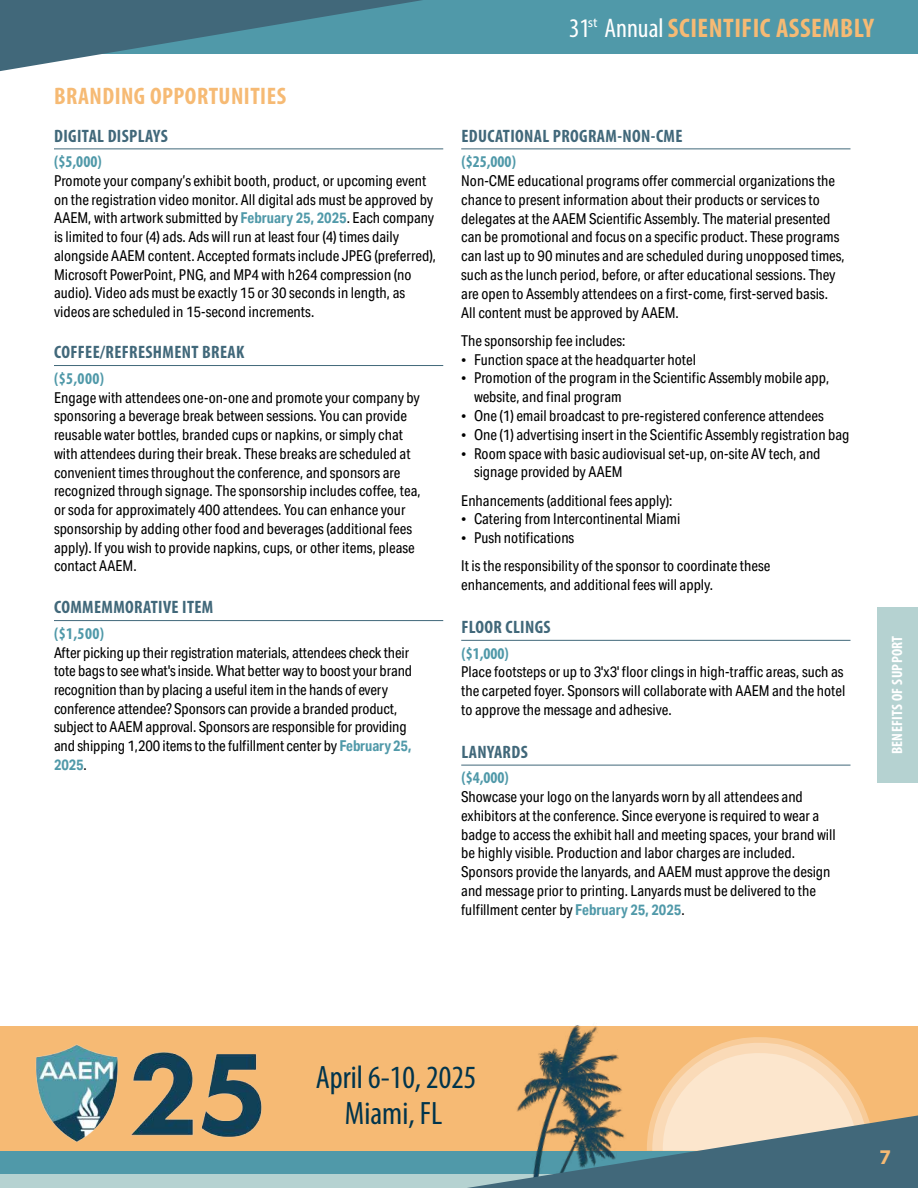
<style>
.page{position:relative;width:918px;height:1188px;background:#fff}
.page>*{position:absolute;margin:0;border:0;box-sizing:border-box;transform-origin:0 0}
.t1{font:condensed 32.55px/35.4px "Myriad Pro";color:#00344c;text-align:center}
.t2{font:700 condensed 27px "Myriad Pro";letter-spacing:.02em;color:#f6ba74}
.t3{font:700 condensed 24px "Myriad Pro";letter-spacing:.02em;color:#f6ba74}
.t4{font:700 21px "Myriad Pro";color:#f6ba74}
.t5{font:700 condensed 18px "Myriad Pro";letter-spacing:.02em;color:#41687a}
.t6{font:700 condensed 16.5px "Myriad Pro";color:#5099a9}
.t7{font:15px/18.8px "Aktiv Grotesk Cd";color:#000}
.t8{font:700 condensed 15px "Myriad Pro";letter-spacing:.02em;color:#fff}
.t9{font:13.5px "Myriad Pro";color:#fff}
.s1{font-weight:700;color:#5099a9}
.s2{font-weight:400;color:#fff}
.s3{font-weight:400;font-size:15.75px;color:#5099a9}
.s4{font-family:"Times New Roman"}
</style>
<div class="page">
<div style="left:878px;top:608px;width:40px;height:175px;background:#b5d2d1"></div>
<hr style="left:54px;top:148px;width:389px;height:1px;background:#41687a">
<hr style="left:54px;top:365px;width:389px;height:1px;background:#41687a">
<hr style="left:54px;top:620px;width:389px;height:1px;background:#41687a">
<hr style="left:461px;top:148px;width:389px;height:1px;background:#41687a">
<hr style="left:461px;top:640px;width:389px;height:1px;background:#41687a">
<hr style="left:461px;top:765px;width:389px;height:1px;background:#41687a">
<div style="left:0;top:0;width:918px;height:54px;background:#5099a9"></div>
<div style="left:0;top:1151px;width:918px;height:9px;background:#5099a9"></div>
<div style="left:0;top:1155px;width:918px;height:33px;background:#5099a9"></div>
<div style="left:0;top:1174px;width:563px;height:14px;background:#b5d2d1"></div>
<div style="left:0;top:1026px;width:918px;height:125px;background:#f6ba74"></div>
<img style="left:35px;top:1044px;width:227px;height:98px">
<img style="left:569px;top:1025px;width:29px;height:12px">
<svg style="left:467px;top:1037px;width:451px;height:151px"></svg>
<svg style="left:0;top:0;width:422px;height:71px"></svg>
<h3 class="t3" style="left:54px;top:81px;width:233px">BRANDING OPPORTUNITIES</h3>
<p class="t5" style="left:54px;top:124px;width:115px">DIGITAL DISPLAYS</p>
<p class="t6" style="left:54px;top:151px;width:49px">($5,000)</p>
<p class="t7" style="left:54px;top:171px;width:384px">Promote your company’s exhibit booth, product, or upcoming event on the registration video monitor. All digital ads must be approved by AAEM, with artwork submitted by <span class="s1">February 25, 2025</span>. Each company is limited to four (4) ads. Ads will run at least four (4) times daily alongside AAEM content. Accepted formats include JPEG (preferred), Microsoft PowerPoint, PNG, and MP4 with h264 compression (no audio). Video ads must be exactly 15 or 30 seconds in length, as videos are scheduled in 15-second increments.</p>
<p class="t5" style="left:54px;top:341px;width:192px">COFFEE/REFRESHMENT BREAK</p>
<p class="t6" style="left:54px;top:368px;width:51px">($5,000)</p>
<p class="t7" style="left:54px;top:388px;width:368px">Engage with attendees one-on-one and promote your company by sponsoring a beverage break between sessions. You can provide reusable water bottles, branded cups or napkins, or simply chat with attendees during their break. These breaks are scheduled at convenient times throughout the conference, and sponsors are recognized through signage. The sponsorship includes coffee, tea, or soda for approximately 400 attendees. You can enhance your sponsorship by adding other food and beverages (additional fees apply). If you wish to provide napkins, cups, or other items, please contact AAEM.</p>
<p class="t5" style="left:54px;top:596px;width:161px">COMMEMMORATIVE ITEM</p>
<p class="t6" style="left:54px;top:623px;width:51px">($1,500)</p>
<p class="t7" style="left:54px;top:643px;width:360px">After picking up their registration materials, attendees check their tote bags to see what's inside. What better way to boost your brand recognition than by placing a useful item in the hands of every conference attendee? Sponsors can provide a branded product, subject to AAEM approval. Sponsors are responsible for providing and shipping 1,200 items to the fulfillment center by <span class="s1">February 25, 2025</span>.</p>
<h2 class="t2" style="left:569px;top:11px;width:307px"><span class="s2">31</span><span class="s3">th</span> <span class="s2">Annual</span> SCIENTIFIC ASSEMBLY</h2>
<p class="t9" style="left:588px;top:14px;width:11px">st</p>
<p class="t5" style="left:461px;top:124px;width:223px">EDUCATIONAL PROGRAM-NON-CME</p>
<p class="t6" style="left:461px;top:151px;width:56px">($25,000)</p>
<p class="t7" style="left:461px;top:171px;width:385px">Non-CME educational programs offer commercial organizations the chance to present information about their products or services to delegates at the AAEM Scientific Assembly. The material presented can be promotional and focus on a specific product. These programs can last up to 90 minutes and are scheduled during unopposed times, such as the lunch period, before, or after educational sessions. They are open to Assembly attendees on a first-come, first-served basis.<br>All content must be approved by AAEM.</p>
<p class="t7" style="left:461px;top:331px;width:166px">The sponsorship fee includes:</p>
<p class="t7" style="left:461px;top:350px;width:236px"><span class="s4">•</span> Function space at the headquarter hotel</p>
<p class="t7" style="left:474px;top:369px;width:357px;text-indent:-13px"><span class="s4">•</span> Promotion of the program in the Scientific Assembly mobile app, website, and final program</p>
<p class="t7" style="left:461px;top:406px;width:364px"><span class="s4">•</span> One (1) email broadcast to pre-registered conference attendees</p>
<p class="t7" style="left:461px;top:425px;width:390px"><span class="s4">•</span> One (1) advertising insert in the Scientific Assembly registration bag</p>
<p class="t7" style="left:474px;top:444px;width:348px;text-indent:-13px"><span class="s4">•</span> Room space with basic audiovisual set-up, on-site AV tech, and signage provided by AAEM</p>
<p class="t7" style="left:461px;top:491px;width:213px">Enhancements (additional fees apply):</p>
<p class="t7" style="left:461px;top:510px;width:221px"><span class="s4">•</span> Catering from Intercontinental Miami</p>
<p class="t7" style="left:461px;top:524px;width:311px;line-height:28.2px"><span class="s4">•</span> Push notifications<br>It is the responsibility of the sponsor to coordinate these</p>
<p class="t7" style="left:461px;top:576px;width:253px">enhancements, and additional fees will apply.</p>
<p class="t5" style="left:461px;top:616px;width:91px">FLOOR CLINGS</p>
<p class="t6" style="left:461px;top:643px;width:49px">($1,000)</p>
<p class="t7" style="left:461px;top:663px;width:386px">Place footsteps or up to 3'x3' floor clings in high-traffic areas, such as the carpeted foyer. Sponsors will collaborate with AAEM and the hotel to approve the message and adhesive.</p>
<p class="t5" style="left:461px;top:741px;width:68px">LANYARDS</p>
<p class="t6" style="left:461px;top:768px;width:49px">($4,000)</p>
<p class="t7" style="left:461px;top:788px;width:376px">Showcase your logo on the lanyards worn by all attendees and exhibitors at the conference. Since everyone is required to wear a badge to access the exhibit hall and meeting spaces, your brand will be highly visible. Production and labor charges are included.<br>Sponsors provide the lanyards, and AAEM must approve the design and message prior to printing. Lanyards must be delivered to the fulfillment center by <span class="s1">February 25, 2025</span>.</p>
<p class="t8" style="left:888px;top:754px;width:120px;rotate:-90deg">BENEFITS OF SUPPORT</p>
<h1 class="t1" style="left:316px;top:1060px;width:162px">April 6-10, 2025<br>Miami, FL</h1>
<h3 class="t4" style="left:880px;top:1143px;width:13px">7</h3>
</div>
